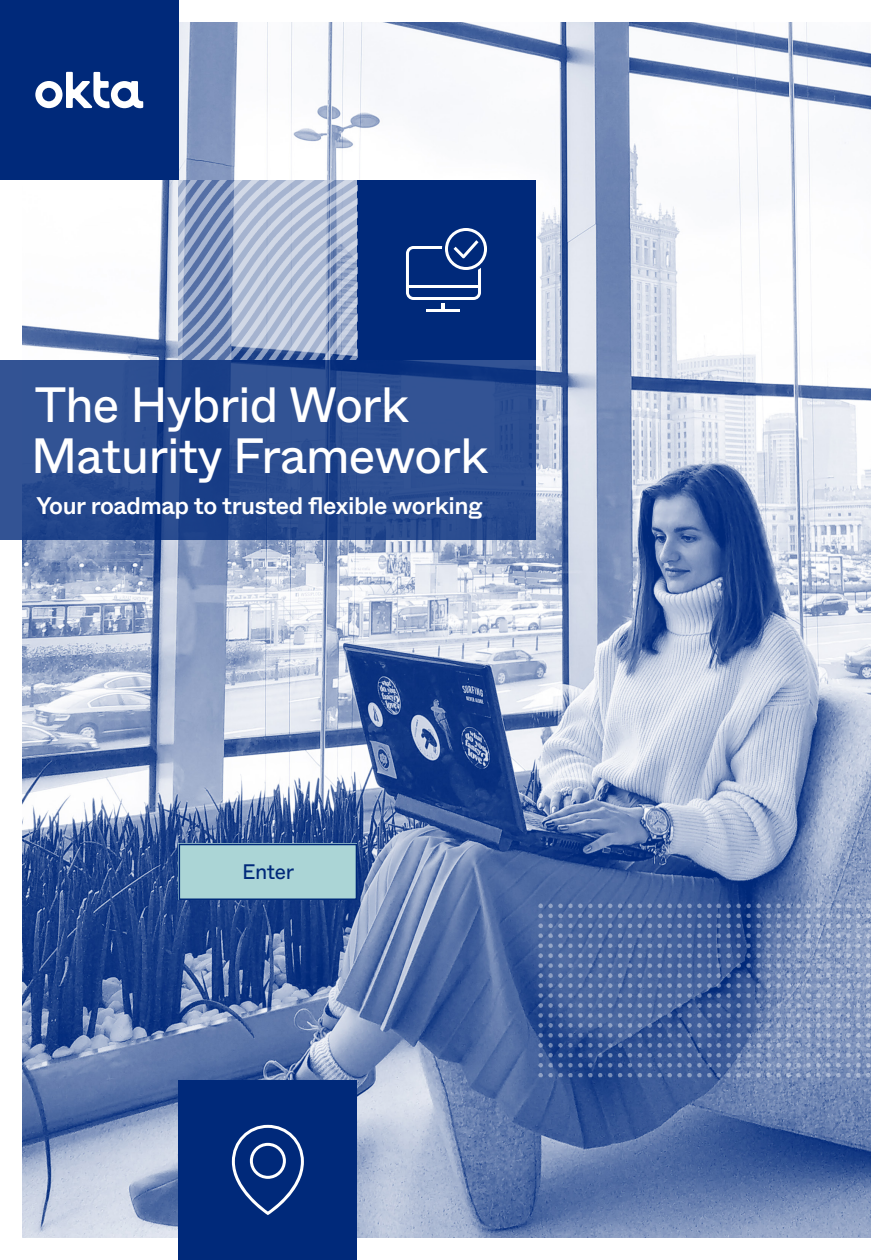
<style>
.page{position:relative;width:893px;height:1260px;background:#fff}
.page>*{position:absolute;margin:0;border:0;box-sizing:border-box;transform-origin:0 0}
.t1{font:49.5px/51px "ABC Whyte";letter-spacing:-.02em;color:#fff}
.t2{font:500 24px "ABC Whyte";letter-spacing:-.02em;color:#fff}
.t3{font:21px "ABC Whyte";letter-spacing:-.025em;color:#00297a}
</style>
<div class="page">
<img style="left:22px;top:22px;width:848px;height:1216px">
<div style="left:0;top:0;width:178px;height:180px;background:#00297a"></div>
<div style="left:357px;top:180px;width:179px;height:180px;background:#00297a"></div>
<hr style="left:427px;top:309px;width:33px;height:3px;background:#fff">
<svg style="left:406px;top:228px;width:81px;height:81px"></svg>
<svg style="left:0;top:360px;width:536px;height:180px;background:#284b8f"></svg>
<div style="left:178px;top:1080px;width:179px;height:180px;background:#00297a"></div>
<svg style="left:232px;top:1125px;width:72px;height:90px"></svg>
<svg style="left:35px;top:72px;width:108px;height:36px"></svg>
<div style="left:178px;top:844px;width:179px;height:56px;background:#abd5d6"></div>
<img style="left:178px;top:180px;width:179px;height:180px">
<img style="left:538px;top:900px;width:174px;height:180px">
<img style="left:716px;top:900px;width:155px;height:180px">
<div style="left:178px;top:844px;width:179px;height:56px;border:2px solid #00297a"></div>
<h1 class="t1" style="left:31px;top:377px;width:459px">The Hybrid Work<br>Maturity Framework</h1>
<p class="t2" style="left:36px;top:487px;width:448px">Your roadmap to trusted flexible working</p>
<p class="t3" style="left:242px;top:855px;width:53px">Enter</p>
</div>
